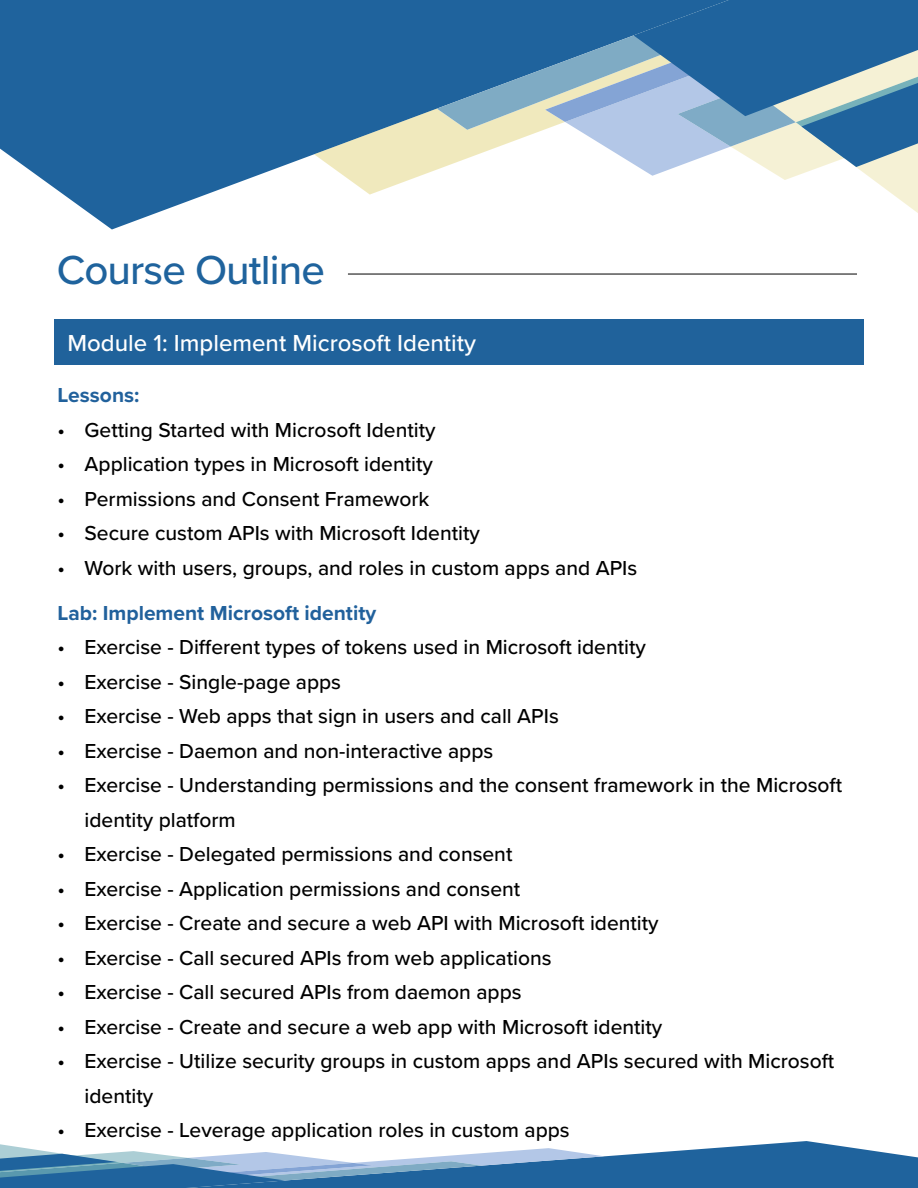
<style>
.page{position:relative;width:918px;height:1188px;background:#fff}
.page>*{position:absolute;margin:0;border:0;box-sizing:border-box;transform-origin:0 0}
.t1{font:500 42px "Proxima Nova";letter-spacing:-.02em;color:#1f639d}
.t2{font:500 24px "Proxima Nova";color:#fff}
.t3{font:500 21px/34.5px "Proxima Nova";color:#000}
.t4{font:700 21px "Proxima Nova";color:#21619c}
</style>
<div class="page">
<svg style="left:0;top:0;width:437px;height:230px;fill:#1f639d"></svg>
<svg style="left:314px;top:44px;width:123px;height:151px;background:#789db1"></svg>
<svg style="left:437px;top:0;width:481px;height:213px"></svg>
<svg style="left:0;top:1141px;width:918px;height:47px"></svg>
<hr style="left:348px;top:274px;width:509px;height:1px;background:#000">
<div style="left:54px;top:319px;width:810px;height:46px;background:#20629b"></div>
<h1 class="t1" style="left:57px;top:238px;width:270px">Course Outline</h1>
<p class="t2" style="left:68px;top:325px;width:410px">Module 1: Implement Microsoft Identity</p>
<p class="t4" style="left:58px;top:379px;width:83px">Lessons:</p>
<p class="t3" style="left:58px;top:412px;width:380px">• Getting Started with Microsoft Identity</p>
<p class="t3" style="left:58px;top:446px;width:377px">• Application types in Microsoft identity</p>
<p class="t3" style="left:58px;top:481px;width:373px">• Permissions and Consent Framework</p>
<p class="t3" style="left:58px;top:515px;width:424px">• Secure custom APIs with Microsoft Identity</p>
<p class="t3" style="left:58px;top:550px;width:581px">• Work with users, groups, and roles in custom apps and APIs</p>
<p class="t4" style="left:58px;top:597px;width:320px">Lab: Implement Microsoft identity</p>
<p class="t3" style="left:58px;top:629px;width:590px">• Exercise - Different types of tokens used in Microsoft identity</p>
<p class="t3" style="left:58px;top:664px;width:285px">• Exercise - Single-page apps</p>
<p class="t3" style="left:58px;top:698px;width:503px">• Exercise - Web apps that sign in users and call APIs</p>
<p class="t3" style="left:58px;top:733px;width:437px">• Exercise - Daemon and non-interactive apps</p>
<p class="t3" style="left:85px;top:767px;width:759px;text-indent:-27px">• Exercise - Understanding permissions and the consent framework in the Microsoft identity platform</p>
<p class="t3" style="left:58px;top:836px;width:456px">• Exercise - Delegated permissions and consent</p>
<p class="t3" style="left:58px;top:871px;width:464px">• Exercise - Application permissions and consent</p>
<p class="t3" style="left:58px;top:905px;width:603px">• Exercise - Create and secure a web API with Microsoft identity</p>
<p class="t3" style="left:58px;top:940px;width:496px">• Exercise - Call secured APIs from web applications</p>
<p class="t3" style="left:58px;top:974px;width:466px">• Exercise - Call secured APIs from daemon apps</p>
<p class="t3" style="left:58px;top:1009px;width:606px">• Exercise - Create and secure a web app with Microsoft identity</p>
<p class="t3" style="left:85px;top:1043px;width:751px;text-indent:-27px">• Exercise - Utilize security groups in custom apps and APIs secured with Microsoft identity</p>
<p class="t3" style="left:58px;top:1112px;width:514px">• Exercise - Leverage application roles in custom apps</p>
</div>
